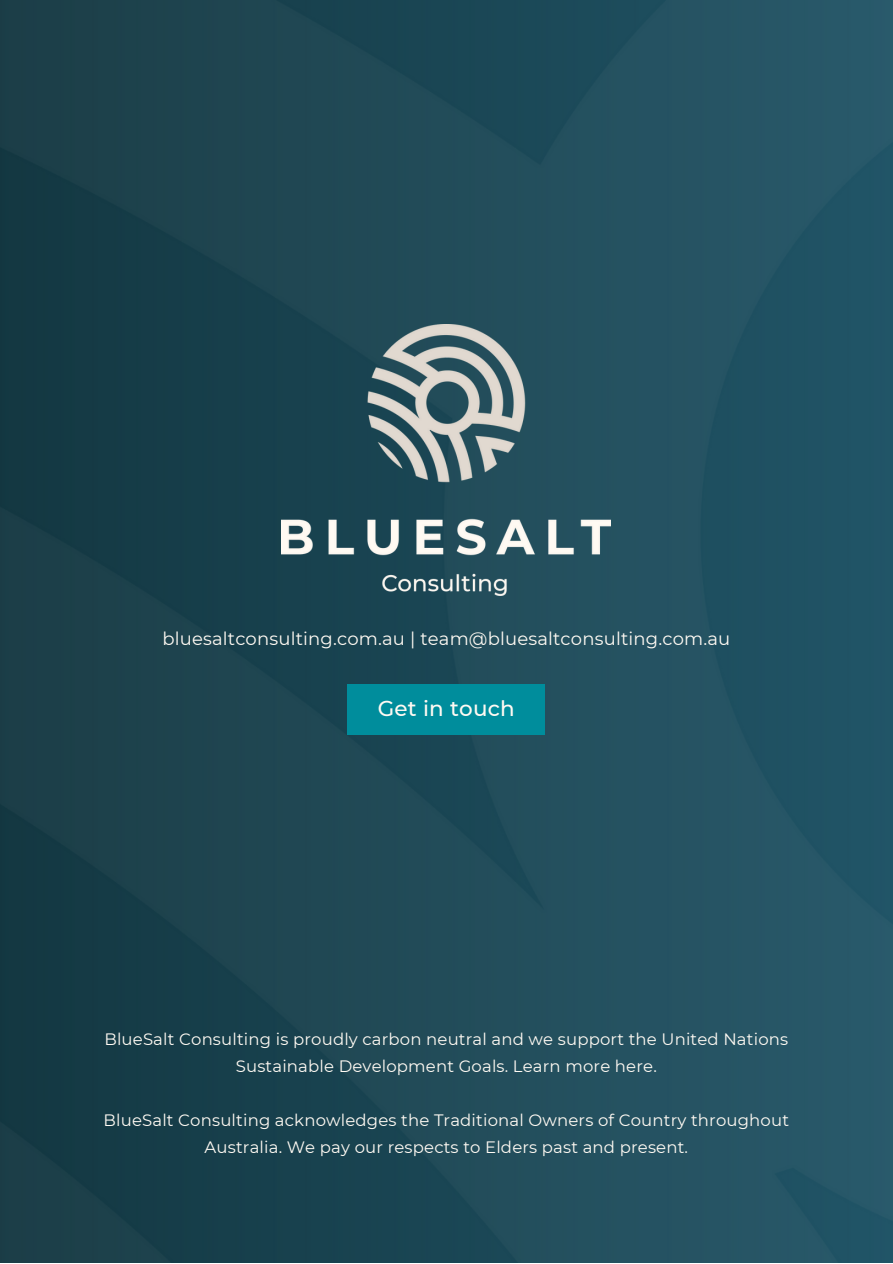
<style>
.page{position:relative;width:893px;height:1264px;background:#fff}
.page>*{position:absolute;margin:0;border:0;box-sizing:border-box;transform-origin:0 0}
.t1{font:500 21.45px "Montserrat";letter-spacing:.01em;color:#fffaf3}
.t2{font:18px "Montserrat";letter-spacing:.01em;color:#fffaf3}
.t3{font:16.5px/27px "Montserrat";letter-spacing:.01em;color:#fffaf3;text-align:center}
</style>
<div class="page">
<img style="left:0;top:0;width:892px;height:1262px">
<img style="left:281px;top:324px;width:329px;height:271px">
<div style="left:347px;top:684px;width:198px;height:50px;background:#008d9c"></div>
<p class="t2" style="left:162px;top:627px;width:569px">bluesaltconsulting.com.au | team@bluesaltconsulting.com.au</p>
<p class="t1" style="left:378px;top:695px;width:138px">Get in touch</p>
<p class="t3" style="left:104px;top:1025px;width:685px">BlueSalt Consulting is proudly carbon neutral and we support the United Nations<br>Sustainable Development Goals. Learn more here.</p>
<p class="t3" style="left:104px;top:1106px;width:687px">BlueSalt Consulting acknowledges the Traditional Owners of Country throughout<br>Australia. We pay our respects to Elders past and present.</p>
</div>
